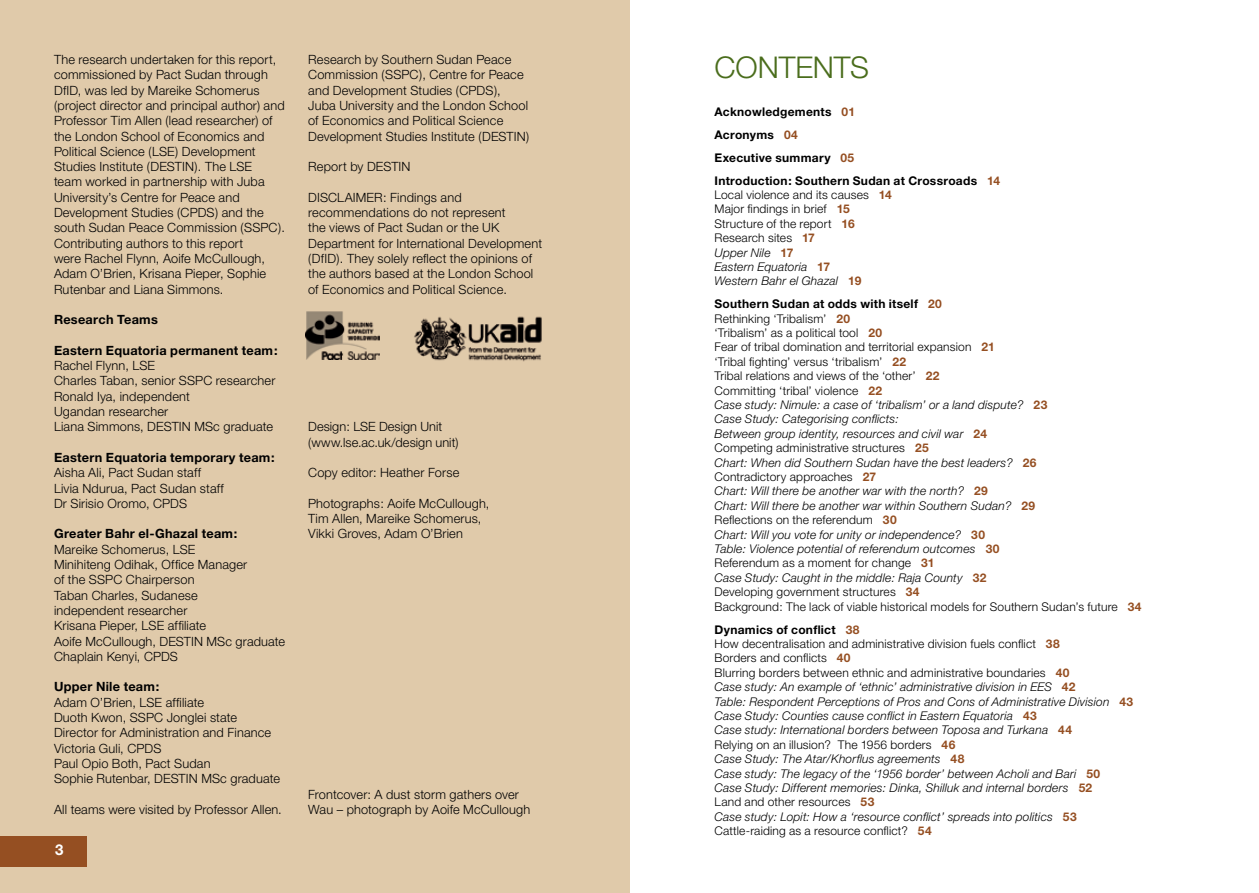
<style>
.page{position:relative;width:1259px;height:893px;background:#fff}
.page>*{position:absolute;margin:0;border:0;box-sizing:border-box;transform-origin:0 0}
.t1{font:300 30px "Helvetica Neue";letter-spacing:-.005em;color:#4a6d1c}
.t2{font:700 15px "Helvetica Neue";color:#fff}
.t3{font:300 12.75px/15.3px "Helvetica Neue";letter-spacing:.015em;color:#000}
.t4{font:700 12.75px "Helvetica Neue";letter-spacing:.025em;color:#000}
.t5{font:300 12px/14.4px "Helvetica Neue";letter-spacing:.015em;color:#000}
.t6{font:italic 300 12px/14.4px "Helvetica Neue";letter-spacing:.015em;color:#000}
.t7{font:700 12px/23px "Helvetica Neue";letter-spacing:.025em;color:#000}
.s1{color:#954f22}
.s2{font-weight:700;color:#954f22}
.s3{font-style:italic}
.s4{font-weight:700}
.s5{font-weight:700;font-style:normal}
.s6{font-weight:700;font-style:normal;color:#954f22}
.s7{font-style:normal}
</style>
<div class="page">
<div style="left:0;top:0;width:629px;height:893px;background:#e0caaa"></div>
<div style="left:0;top:836px;width:86px;height:31px;background:#954f22"></div>
<img style="left:306px;top:312px;width:74px;height:48px">
<img style="left:414px;top:316px;width:128px;height:46px">
<p class="t3" style="left:54px;top:52px;width:232px">The research undertaken for this report, commissioned by Pact Sudan through DfID, was led by Mareike Schomerus (project director and principal author) and Professor Tim Allen (lead researcher) of the London School of Economics and Political Science (LSE) Development Studies Institute (DESTIN). The LSE<br>team worked in partnership with Juba University’s Centre for Peace and Development Studies (CPDS) and the south Sudan Peace Commission (SSPC).<br>Contributing authors to this report<br>were Rachel Flynn, Aoife McCullough, Adam O’Brien, Krisana Pieper, Sophie Rutenbar and Liana Simmons.</p>
<p class="t4" style="left:54px;top:312px;width:105px">Research Teams</p>
<p class="t4" style="left:54px;top:342px;width:225px">Eastern Equatoria permanent team:</p>
<p class="t3" style="left:54px;top:358px;width:223px">Rachel Flynn, LSE<br>Charles Taban, senior SSPC researcher<br>Ronald Iya, independent<br>Ugandan researcher<br>Liana Simmons, DESTIN MSc graduate</p>
<p class="t4" style="left:54px;top:449px;width:222px">Eastern Equatoria temporary team:</p>
<p class="t3" style="left:54px;top:465px;width:171px">Aisha Ali, Pact Sudan staff<br>Livia Ndurua, Pact Sudan staff<br>Dr Sirisio Oromo, CPDS</p>
<p class="t4" style="left:54px;top:526px;width:185px">Greater Bahr el-Ghazal team:</p>
<p class="t3" style="left:54px;top:541px;width:233px">Mareike Schomerus, LSE<br>Minihiteng Odihak, Office Manager<br>of the SSPC Chairperson<br>Taban Charles, Sudanese<br>independent researcher<br>Krisana Pieper, LSE affiliate<br>Aoife McCullough, DESTIN MSc graduate<br>Chaplain Kenyi, CPDS</p>
<p class="t4" style="left:54px;top:679px;width:107px">Upper Nile team:</p>
<p class="t3" style="left:54px;top:694px;width:227px">Adam O’Brien, LSE affiliate<br>Duoth Kwon, SSPC Jonglei state<br>Director for Administration and Finance<br>Victoria Guli, CPDS<br>Paul Opio Both, Pact Sudan<br>Sophie Rutenbar, DESTIN MSc graduate</p>
<p class="t3" style="left:54px;top:801px;width:229px">All teams were visited by Professor Allen.</p>
<p class="t2" style="left:55px;top:841px;width:10px">3</p>
<p class="t3" style="left:308px;top:52px;width:223px">Research by Southern Sudan Peace Commission (SSPC), Centre for Peace and Development Studies (CPDS), Juba University and the London School of Economics and Political Science Development Studies Institute (DESTIN)</p>
<p class="t3" style="left:308px;top:159px;width:104px">Report by DESTIN</p>
<p class="t3" style="left:308px;top:189px;width:235px">DISCLAIMER: Findings and recommendations do not represent<br>the views of Pact Sudan or the UK Department for International Development (DfID). They solely reflect the opinions of the authors based at the London School of Economics and Political Science.</p>
<p class="t3" style="left:308px;top:419px;width:152px">Design: LSE Design Unit (www.lse.ac.uk/design unit)</p>
<p class="t3" style="left:308px;top:465px;width:153px">Copy editor: Heather Forse</p>
<p class="t3" style="left:308px;top:495px;width:183px">Photographs: Aoife McCullough,<br>Tim Allen, Mareike Schomerus,<br>Vikki Groves, Adam O’Brien</p>
<p class="t3" style="left:308px;top:786px;width:224px">Frontcover: A dust storm gathers over<br>Wau – photograph by Aoife McCullough</p>
<h1 class="t1" style="left:714px;top:49px;width:156px">CONTENTS</h1>
<p class="t7" style="left:714px;top:100px;width:287px">Acknowledgements <span class="s1">01<br></span>Acronyms <span class="s1">04<br></span>Executive summary <span class="s1">05<br></span>Introduction: Southern Sudan at Crossroads <span class="s1">14</span></p>
<p class="t5" style="left:714px;top:187px;width:179px">Local violence and its causes <span class="s2">14<br></span>Major findings in brief <span class="s2">15<br></span>Structure of the report <span class="s2">16<br></span>Research sites <span class="s2">17<br></span><span class="s3">Upper Nile</span> <span class="s2">17<br></span><span class="s3">Eastern Equatoria</span> <span class="s2">17<br></span><span class="s3">Western Bahr el Ghazal</span> <span class="s2">19</span></p>
<p class="t5" style="left:714px;top:296px;width:428px"><span class="s4">Southern Sudan at odds with itself</span> <span class="s2">20<br></span>Rethinking ‘Tribalism’ <span class="s2">20<br></span>‘Tribalism’ as a political tool <span class="s2">20<br></span>Fear of tribal domination and territorial expansion <span class="s2">21<br></span>‘Tribal fighting’ versus ‘tribalism’ <span class="s2">22<br></span>Tribal relations and views of the ‘other’ <span class="s2">22<br></span>Committing ‘tribal’ violence <span class="s2">22<br></span><span class="s3">Case study: Nimule: a case of ‘tribalism’ or a land dispute?</span> <span class="s2">23<br></span><span class="s3">Case Study: Categorising conflicts:<br>Between group identity, resources and civil war</span> <span class="s2">24<br></span>Competing administrative structures <span class="s2">25<br></span><span class="s3">Chart: When did Southern Sudan have the best leaders?</span> <span class="s2">26<br></span>Contradictory approaches <span class="s2">27<br></span><span class="s3">Chart: Will there be another war with the north?</span> <span class="s2">29<br></span><span class="s3">Chart: Will there be another war within Southern Sudan?</span> <span class="s2">29<br></span>Reflections on the referendum <span class="s2">30<br></span><span class="s3">Chart: Will you vote for unity or independence?</span> <span class="s2">30<br></span><span class="s3">Table: Violence potential of referendum outcomes</span> <span class="s2">30<br></span>Referendum as a moment for change <span class="s2">31<br></span><span class="s3">Case Study: Caught in the middle: Raja County</span> <span class="s2">32<br></span>Developing government structures <span class="s2">34<br></span>Background: The lack of viable historical models for Southern Sudan’s future <span class="s2">34</span></p>
<p class="t6" style="left:714px;top:622px;width:420px"><span class="s5">Dynamics of conflict</span> <span class="s6">38<br></span><span class="s7">How decentralisation and administrative division fuels conflict</span> <span class="s6">38<br></span><span class="s7">Borders and conflicts</span> <span class="s6">40<br></span><span class="s7">Blurring borders between ethnic and administrative boundaries</span> <span class="s6">40<br></span>Case study: An example of ‘ethnic’ administrative division in EES <span class="s6">42<br></span>Table: Respondent Perceptions of Pros and Cons of Administrative Division <span class="s6">43<br></span>Case Study: Counties cause conflict in Eastern Equatoria <span class="s6">43<br></span>Case study: International borders between Toposa and Turkana <span class="s6">44<br></span><span class="s7">Relying on an illusion? The 1956 borders</span> <span class="s6">46<br></span>Case Study: The Atar/Khorflus agreements <span class="s6">48<br></span>Case study: The legacy of the ‘1956 border’ between Acholi and Bari <span class="s6">50<br></span>Case Study: Different memories: Dinka, Shilluk and internal borders <span class="s6">52<br></span><span class="s7">Land and other resources</span> <span class="s6">53<br></span>Case study: Lopit: How a ‘resource conflict’ spreads into politics <span class="s6">53<br></span><span class="s7">Cattle-raiding as a resource conflict?</span> <span class="s6">54</span></p>
</div>
